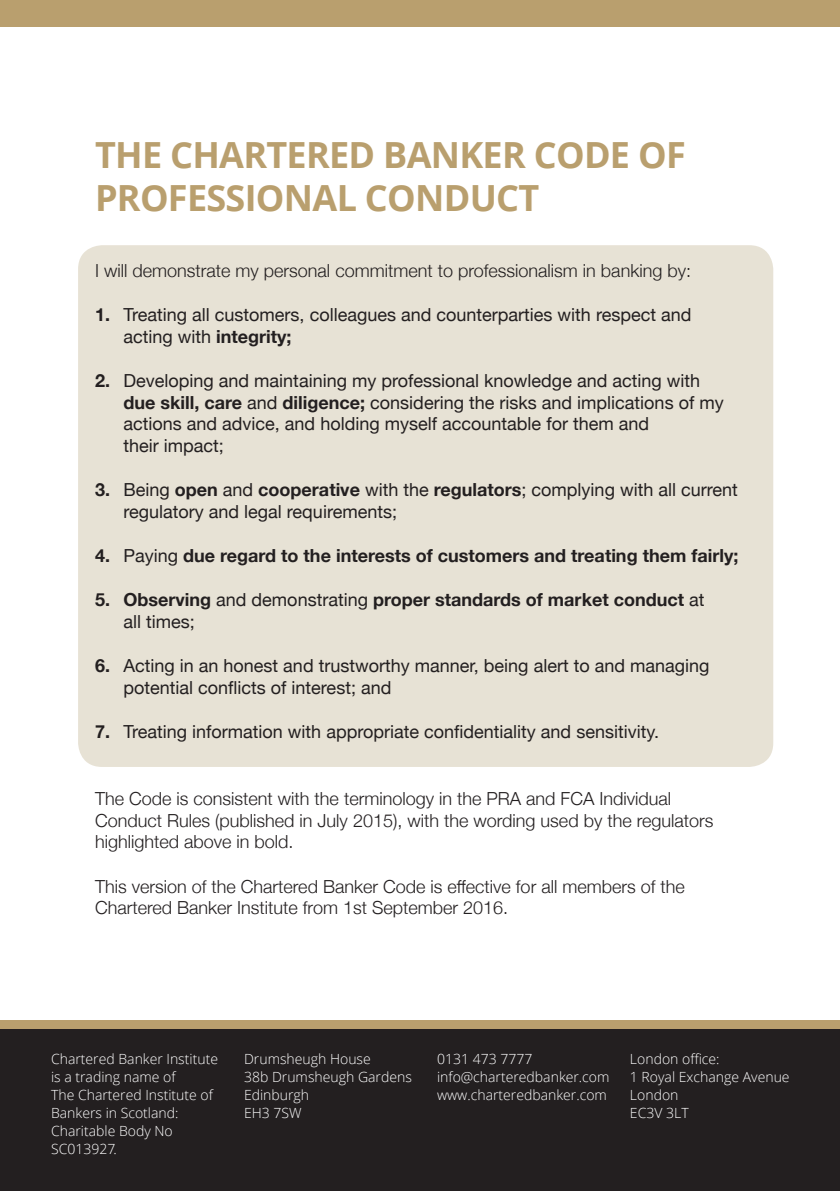
<style>
.page{position:relative;width:840px;height:1191px;background:#fff}
.page>*{position:absolute;margin:0;border:0;box-sizing:border-box;transform-origin:0 0}
.Helv_12_Heading{font:700 36px/43.2px "Open Sans";letter-spacing:-.02em;color:#b99f6e}
.Body_Text{font:18px/21.6px "Helvetica Neue";color:#231f20}
.Body_Text-2{font:300 18px/21.6px "Helvetica Neue";color:#231f20}
.Body_Text-3{font:700 18px/21.6px "Helvetica Neue";color:#231f20}
.Body_Text-4{font:300 14px/18px "Open Sans";color:#fff}
.s1{font-weight:700}
.s2{font-weight:400}
</style>
<div class="page">
<div style="left:78px;top:245px;width:694px;height:522px;background:#e4decf;border-radius:24px"></div>
<div style="left:0;top:1024px;width:839px;height:167px;background:#231f20"></div>
<div style="left:0;top:1020px;width:839px;height:9px;background:#b99f6e"></div>
<div style="left:0;top:0;width:839px;height:26px;background:#b99f6e"></div>
<p class="Helv_12_Heading" style="left:95px;top:132px;width:592px">THE CHARTERED BANKER CODE OF<br>PROFESSIONAL CONDUCT</p>
<p class="Body_Text-2" style="left:95px;top:259px;width:597px">I will demonstrate my personal commitment to professionalism in banking by:</p>
<p class="Body_Text" style="left:123px;top:305px;width:569px;text-indent:-28px"><span class="s1">1.</span> Treating all customers, colleagues and counterparties with respect and acting with <span class="s1">integrity;</span></p>
<p class="Body_Text" style="left:123px;top:371px;width:601px;text-indent:-28px"><span class="s1">2.</span> Developing and maintaining my professional knowledge and acting with <span class="s1">due skill, care</span> and <span class="s1">diligence;</span> considering the risks and implications of my actions and advice, and holding myself accountable for them and<br>their impact;</p>
<p class="Body_Text" style="left:123px;top:480px;width:615px;text-indent:-28px"><span class="s1">3.</span> Being <span class="s1">open</span> and <span class="s1">cooperative</span> with the <span class="s1">regulators</span>; complying with all current regulatory and legal requirements;</p>
<p class="Body_Text-3" style="left:95px;top:545px;width:644px">4. <span class="s2">Paying</span> due regard to the interests of customers and treating them fairly;</p>
<p class="Body_Text-3" style="left:123px;top:589px;width:582px;text-indent:-28px">5. Observing <span class="s2">and demonstrating</span> proper standards of market conduct <span class="s2">at all times;</span></p>
<p class="Body_Text" style="left:123px;top:656px;width:587px;text-indent:-28px"><span class="s1">6.</span> Acting in an honest and trustworthy manner, being alert to and managing potential conflicts of interest; and</p>
<p class="Body_Text" style="left:95px;top:722px;width:565px"><span class="s1">7.</span> Treating information with appropriate confidentiality and sensitivity.</p>
<p class="Body_Text-2" style="left:95px;top:787px;width:619px">The Code is consistent with the terminology in the PRA and FCA Individual<br>Conduct Rules (published in July 2015), with the wording used by the regulators highlighted above in bold.</p>
<p class="Body_Text-2" style="left:95px;top:874px;width:591px">This version of the Chartered Banker Code is effective for all members of the<br>Chartered Banker Institute from 1st September 2016.</p>
<p class="Body_Text-4" style="left:51px;top:1050px;width:168px">Chartered Banker Institute is a trading name of<br>The Chartered Institute of<br>Bankers in Scotland:<br>Charitable Body No<br>SC013927.</p>
<p class="Body_Text-4" style="left:244px;top:1050px;width:169px">Drumsheugh House<br>38b Drumsheugh Gardens<br>Edinburgh<br>EH3 7SW</p>
<p class="Body_Text-4" style="left:437px;top:1050px;width:174px">0131 473 7777 info@charteredbanker.com www.charteredbanker.com</p>
<p class="Body_Text-4" style="left:629px;top:1050px;width:161px">London office:<br>1 Royal Exchange Avenue<br>London</p>
<p class="Body_Text-4" style="left:629px;top:1104px;width:60px">EC3V 3LT</p>
</div>
